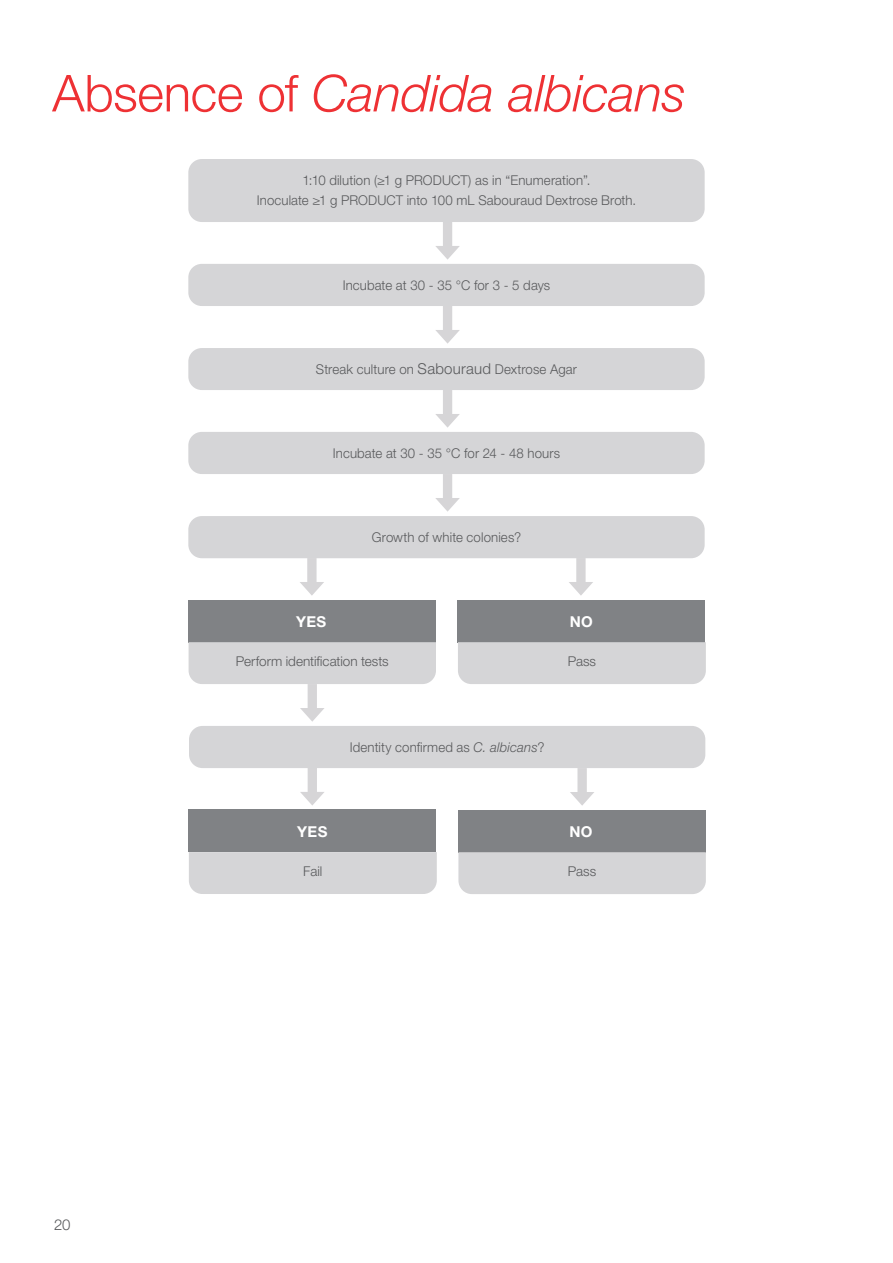
<style>
.page{position:relative;width:893px;height:1263px;background:#fff}
.page>*{position:absolute;margin:0;border:0;box-sizing:border-box;transform-origin:0 0}
.t1{font:italic 300 51px "Helvetica Neue LTW1 G";letter-spacing:-.005em;color:#ee3134}
.t2{font:700 15px "Helvetica Neue LTW1 G";letter-spacing:.025em;color:#fff}
.t3{font:300 15px "Helvetica Neue LTW1 G";color:#58595b}
.t4{font:300 13.5px/20px "Helvetica Neue LTW1 G";letter-spacing:.01em;color:#58595b;text-align:center}
.s1{font-style:normal}
.s2{font-size:15px}
.s3{font-style:italic}
</style>
<div class="page">
<svg style="left:435px;top:222px;width:25px;height:38px"></svg>
<svg style="left:435px;top:306px;width:25px;height:38px"></svg>
<svg style="left:435px;top:390px;width:25px;height:38px"></svg>
<svg style="left:435px;top:474px;width:25px;height:38px"></svg>
<svg style="left:569px;top:558px;width:24px;height:38px"></svg>
<svg style="left:570px;top:768px;width:24px;height:38px"></svg>
<svg style="left:300px;top:768px;width:24px;height:37px"></svg>
<svg style="left:300px;top:558px;width:24px;height:38px"></svg>
<div style="left:188px;top:159px;width:517px;height:63px;background:#d5d5d7;border-radius:14px"></div>
<div style="left:188px;top:264px;width:517px;height:42px;background:#d5d5d7;border-radius:14px"></div>
<div style="left:188px;top:432px;width:517px;height:42px;background:#d5d5d7;border-radius:14px"></div>
<div style="left:188px;top:516px;width:517px;height:42px;background:#d5d5d7;border-radius:14px"></div>
<div style="left:189px;top:726px;width:516px;height:42px;background:#d5d5d7;border-radius:14px"></div>
<div style="left:188px;top:348px;width:517px;height:42px;background:#d5d5d7;border-radius:14px"></div>
<div style="left:457px;top:600px;width:248px;height:42px;background:#808285"></div>
<div style="left:188px;top:810px;width:248px;height:42px;background:#808285"></div>
<div style="left:188px;top:600px;width:247px;height:42px;background:#808285"></div>
<div style="left:458px;top:810px;width:247px;height:42px;background:#808285"></div>
<div style="left:458px;top:642px;width:248px;height:42px;background:#d5d5d7"></div>
<div style="left:189px;top:852px;width:248px;height:42px;background:#d5d5d7"></div>
<svg style="left:189px;top:642px;width:247px;height:80px"></svg>
<div style="left:458px;top:852px;width:248px;height:42px;background:#d5d5d7"></div>
<h1 class="t1" style="left:52px;top:62px;width:635px"><span class="s1">Absence of</span> Candida albicans</h1>
<p class="t4" style="left:257px;top:170px;width:381px">1:10 dilution (≥1 g PRODUCT) as in “Enumeration”.<br>Inoculate ≥1 g PRODUCT into 100 mL Sabouraud Dextrose Broth.</p>
<p class="t4" style="left:343px;top:275px;width:209px">Incubate at 30 - 35 °C for 3 - 5 days</p>
<p class="t4" style="left:316px;top:359px;width:263px">Streak culture on <span class="s2">Sabouraud</span> Dextrose Agar</p>
<p class="t4" style="left:333px;top:443px;width:229px">Incubate at 30 - 35 °C for 24 - 48 hours</p>
<p class="t3" style="left:54px;top:1215px;width:18px">20</p>
<p class="t2" style="left:296px;top:612px;width:32px">YES</p>
<p class="t4" style="left:372px;top:527px;width:151px">Growth of white colonies?</p>
<p class="t4" style="left:236px;top:651px;width:154px">Perform identification tests</p>
<p class="t2" style="left:570px;top:612px;width:25px">NO</p>
<p class="t4" style="left:568px;top:651px;width:30px">Pass</p>
<p class="t4" style="left:350px;top:737px;width:196px">Identity confirmed as <span class="s3">C. albicans</span>?</p>
<p class="t2" style="left:297px;top:822px;width:32px">YES</p>
<p class="t4" style="left:303px;top:861px;width:21px">Fail</p>
<p class="t2" style="left:570px;top:822px;width:25px">NO</p>
<p class="t4" style="left:568px;top:861px;width:30px">Pass</p>
</div>
